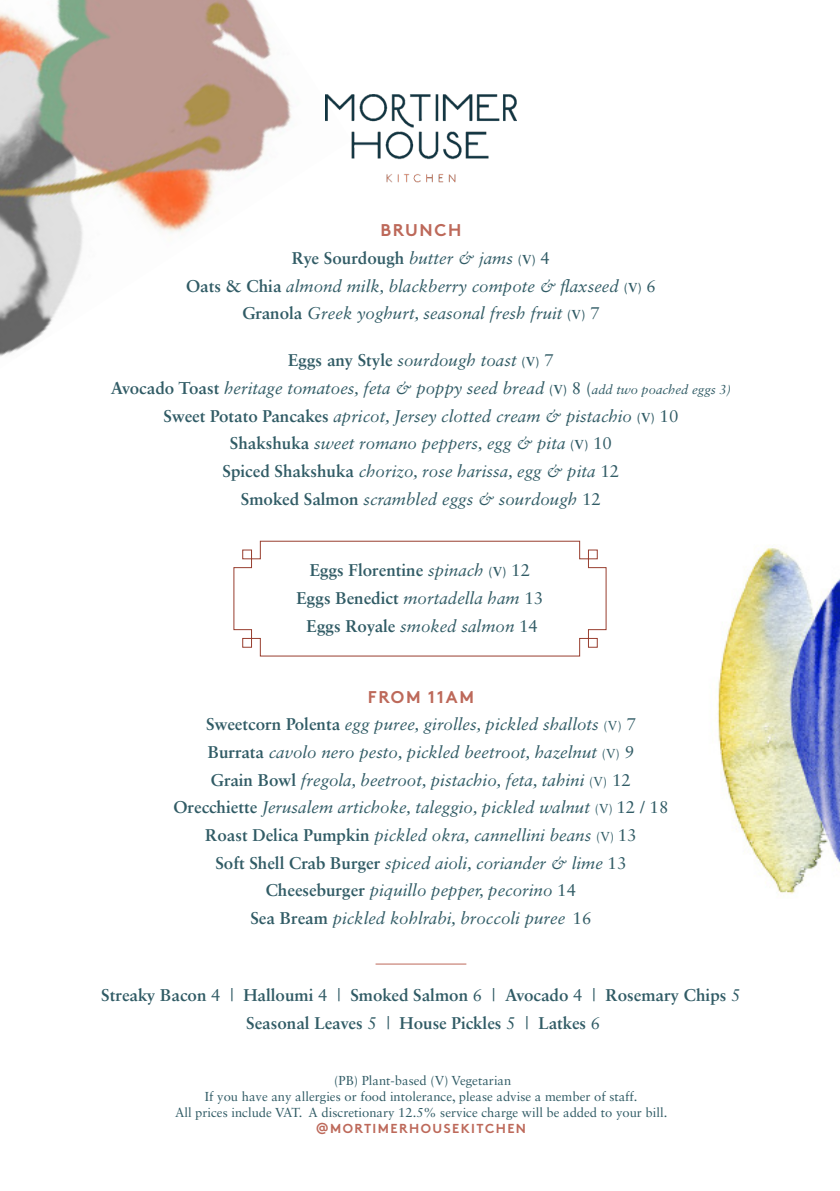
<style>
.page{position:relative;width:840px;height:1191px;background:#fff}
.page>*{position:absolute;margin:0;border:0;box-sizing:border-box;transform-origin:0 0}
.t1{font:italic 17px "Sabon LT Std";color:#305b65}
.t2{font:700 17px "Sabon LT Std";color:#305b65}
.t3{font:700 17px "Brown Std";letter-spacing:.1em;color:#bd695a}
.t4{font:13px "Sabon LT Std";color:#305b65}
.t5{font:700 13px "Brown Std";letter-spacing:.11em;color:#bd695a}
.s1{font-weight:400;font-style:italic}
.s2{font-size:13px}
.s3{font-weight:400}
.s4{font-weight:700;font-style:normal}
.s5{font-weight:700;font-style:normal;font-size:13px}
.s6{font-style:normal}
.s7{font-style:normal;font-size:13px}
</style>
<div class="page">
<img style="left:718px;top:548px;width:121px;height:347px">
<img style="left:0;top:0;width:291px;height:356px">
<img style="left:325px;top:94px;width:191px;height:89px">
<hr style="left:375px;top:963px;width:91px;height:1px;background:#bd695a">
<svg style="left:233px;top:540px;width:373px;height:117px"></svg>
<p class="t3" style="left:380px;top:220px;width:83px">BRUNCH</p>
<p class="t2" style="left:292px;top:247px;width:259px">Rye Sourdough <span class="s1">butter &amp; jams</span> <span class="s2">(V)</span> <span class="s3">4</span></p>
<p class="t1" style="left:186px;top:276px;width:471px"><span class="s4">Oats &amp; Chia</span> almond milk, blackberry compote &amp; flaxseed <span class="s5">(V)</span> <span class="s6">6</span></p>
<p class="t1" style="left:242px;top:303px;width:358px"><span class="s4">Granola</span> Greek yoghurt, seasonal fresh fruit <span class="s5">(V)</span> <span class="s6">7</span></p>
<p class="t1" style="left:288px;top:350px;width:267px"><span class="s4">Eggs any Style</span> sourdough toast <span class="s5">(V)</span> <span class="s6">7</span></p>
<p class="t1" style="left:111px;top:378px;width:621px"><span class="s4">Avocado Toast</span> heritage tomatoes, feta &amp; poppy seed bread <span class="s5">(V)</span> <span class="s6">8 (</span><span class="s2">add two poached eggs 3)</span></p>
<p class="t1" style="left:163px;top:406px;width:516px"><span class="s4">Sweet Potato Pancakes</span> apricot, Jersey clotted cream &amp; pistachio <span class="s5">(V)</span> <span class="s6">10</span></p>
<p class="t1" style="left:230px;top:433px;width:383px"><span class="s4">Shakshuka</span> sweet romano peppers, egg &amp; pita <span class="s5">(V)</span> <span class="s6">10</span></p>
<p class="t1" style="left:222px;top:461px;width:398px"><span class="s4">Spiced Shakshuka</span> chorizo, rose harissa, egg &amp; pita <span class="s6">12</span></p>
<p class="t1" style="left:241px;top:489px;width:361px"><span class="s4">Smoked Salmon</span> scrambled eggs &amp; sourdough <span class="s6">12</span></p>
<p class="t2" style="left:310px;top:560px;width:222px">Eggs Florentine <span class="s1">spinach</span> <span class="s2">(V)</span> <span class="s3">12</span></p>
<p class="t1" style="left:296px;top:588px;width:248px"><span class="s4">Eggs Benedict</span> mortadella ham <span class="s6">13</span></p>
<p class="t1" style="left:306px;top:616px;width:233px"><span class="s4">Eggs Royale</span> smoked salmon <span class="s6">14</span></p>
<p class="t3" style="left:368px;top:686px;width:107px">FROM 11AM</p>
<p class="t1" style="left:206px;top:714px;width:431px"><span class="s4">Sweetcorn Polenta</span> egg puree, girolles, pickled shallots <span class="s7">(V)</span> <span class="s6">7</span></p>
<p class="t1" style="left:208px;top:742px;width:427px"><span class="s4">Burrata</span> cavolo nero pesto, pickled beetroot, hazelnut <span class="s7">(V)</span> <span class="s6">9</span></p>
<p class="t1" style="left:211px;top:770px;width:421px"><span class="s4">Grain Bowl</span> fregola, beetroot, pistachio, feta, tahini <span class="s7">(V)</span> <span class="s6">12</span></p>
<p class="t1" style="left:173px;top:797px;width:496px"><span class="s4">Orecchiette</span> Jerusalem artichoke, taleggio, pickled walnut <span class="s7">(V)</span> <span class="s6">12 / 18</span></p>
<p class="t1" style="left:205px;top:825px;width:433px"><span class="s4">Roast Delica Pumpkin</span> pickled okra, cannellini beans <span class="s7">(V)</span> <span class="s6">13</span></p>
<p class="t1" style="left:215px;top:853px;width:412px"><span class="s4">Soft Shell Crab Burger</span> spiced aioli, coriander &amp; lime <span class="s6">13</span></p>
<p class="t1" style="left:265px;top:880px;width:312px"><span class="s4">Cheeseburger</span> piquillo pepper, pecorino <span class="s6">14</span></p>
<p class="t1" style="left:250px;top:908px;width:342px"><span class="s4">Sea Bream</span> pickled kohlrabi, broccoli puree <span class="s6">16</span></p>
<p class="t2" style="left:101px;top:985px;width:640px">Streaky Bacon <span class="s3">4 |</span> Halloumi <span class="s3">4 |</span> Smoked Salmon <span class="s3">6 |</span> Avocado <span class="s3">4 |</span> Rosemary Chips <span class="s3">5</span></p>
<p class="t2" style="left:246px;top:1012px;width:355px">Seasonal Leaves <span class="s3">5 |</span> House Pickles <span class="s3">5 |</span> Latkes <span class="s3">6</span></p>
<p class="t4" style="left:334px;top:1072px;width:178px">(PB) Plant-based (V) Vegetarian</p>
<p class="t4" style="left:205px;top:1088px;width:434px">If you have any allergies or food intolerance, please advise a member of staff.</p>
<p class="t4" style="left:175px;top:1104px;width:493px">All prices include VAT. A discretionary 12.5% service charge will be added to your bill.</p>
<p class="t5" style="left:315px;top:1120px;width:212px">@MORTIMERHOUSEKITCHEN</p>
</div>
